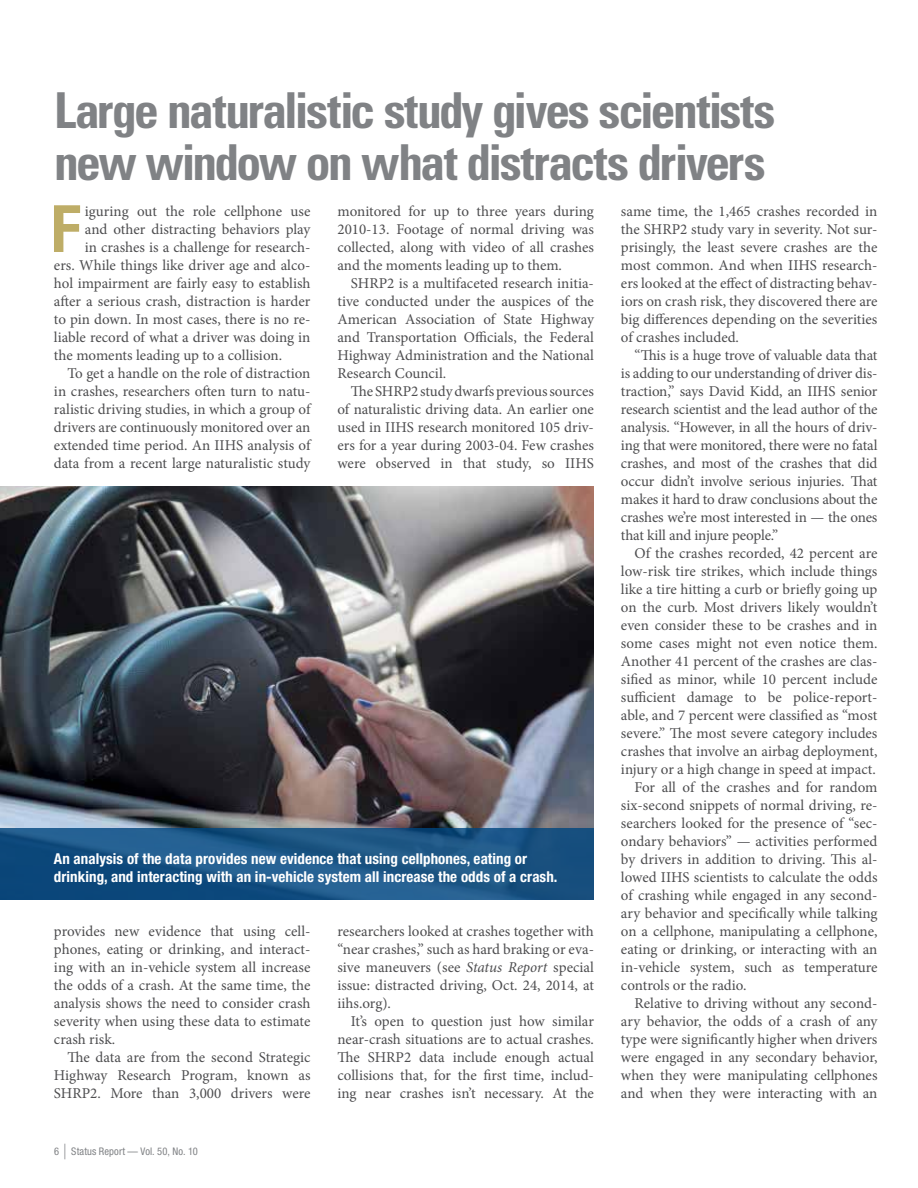
<style>
.page{position:relative;width:918px;height:1188px;background:#fff}
.page>*{position:absolute;margin:0;border:0;box-sizing:border-box;transform-origin:0 0}
.t1{font:700 condensed 65.4px "Helvetica Neue LT Pro";color:#bead67}
.t2{font:700 condensed 49.5px/52.5px "Univers LT Std";letter-spacing:-.045em;color:#808285}
.t3{font:15px/18px "Minion Pro";color:#4d4d4f;text-align:justify}
.t4{font:700 condensed 15px/18px "Helvetica Neue LT Pro";letter-spacing:.005em;color:#fff}
.t5{font:condensed 10.5px "Helvetica Neue LT Pro";letter-spacing:.015em;color:#808285}
.s1{font-style:italic}
.s2{font-size:21px}
</style>
<div class="page">
<img style="left:0;top:486px;width:594px;height:342px">
<svg style="left:0;top:828px;width:594px;height:72px;background:#195485"></svg>
<h2 class="t2" style="left:54px;top:83px;width:723px">Large naturalistic study gives scientists new window on what distracts drivers</h2>
<h1 class="t1" style="left:51px;top:189px;width:32px">F</h1>
<p class="t3" style="left:85px;top:202px;width:227px">iguring out the role cellphone use</p>
<p class="t3" style="left:337px;top:202px;width:258px">monitored for up to three years during 2010-13. Footage of normal driving was collected, along with video of all crashes and the moments leading up to them.</p>
<p class="t3" style="left:337px;top:274px;width:258px;text-indent:14px">SHRP2 is a multifaceted research initia&shy;tive conducted under the auspices of the American Association of State Highway and Transportation Officials, the Federal Highway Administration and the National Research Council.</p>
<p class="t3" style="left:337px;top:382px;width:258px;text-indent:14px">The SHRP2 study dwarfs previous sources of naturalistic driving data. An earlier one used in IIHS research monitored 105 driv&shy;ers for a year during 2003-04. Few crashes were observed in that study, so IIHS</p>
<p class="t3" style="left:621px;top:202px;width:258px">same time, the 1,465 crashes recorded in the SHRP2 study vary in severity. Not sur&shy;prisingly, the least severe crashes are the most common. And when IIHS research&shy;ers looked at the effect of distracting behav&shy;iors on crash risk, they discovered there are big differences depending on the severities of crashes included.</p>
<p class="t3" style="left:621px;top:346px;width:258px;text-indent:14px">“This is a huge trove of valuable data that is adding to our understanding of driver dis&shy;traction,” says David Kidd, an IIHS senior research scientist and the lead author of the analysis. “However, in all the hours of driv&shy;ing that were monitored, there were no fatal crashes, and most of the crashes that did occur didn’t involve serious injuries. That makes it hard to draw conclusions about the crashes we’re most interested in — the ones that kill and injure people.”</p>
<p class="t3" style="left:634px;top:544px;width:245px">Of the crashes recorded, 42 percent are</p>
<p class="t3" style="left:621px;top:562px;width:258px">low-risk tire strikes, which include things</p>
<p class="t3" style="left:621px;top:580px;width:258px">like a tire hitting a curb or briefly going up</p>
<p class="t3" style="left:621px;top:598px;width:258px">on the curb. Most drivers likely wouldn’t</p>
<p class="t3" style="left:621px;top:616px;width:258px">even consider these to be crashes and in</p>
<p class="t3" style="left:621px;top:634px;width:258px">some cases might not even notice them.</p>
<p class="t3" style="left:621px;top:652px;width:258px">Another 41 percent of the crashes are clas-</p>
<p class="t3" style="left:621px;top:670px;width:258px">sified as minor, while 10 percent include</p>
<p class="t3" style="left:621px;top:688px;width:258px">sufficient damage to be police-report-</p>
<p class="t3" style="left:621px;top:706px;width:258px">able, and 7 percent were classified as “most</p>
<p class="t3" style="left:621px;top:724px;width:258px">severe.” The most severe category includes</p>
<p class="t3" style="left:621px;top:742px;width:258px">crashes that involve an airbag deployment,</p>
<p class="t3" style="left:621px;top:760px;width:256px">injury or a high change in speed at impact.</p>
<p class="t3" style="left:634px;top:778px;width:245px">For all of the crashes and for random</p>
<p class="t3" style="left:621px;top:796px;width:258px">six-second snippets of normal driving, re-</p>
<p class="t3" style="left:621px;top:814px;width:258px">searchers looked for the presence of “sec-</p>
<p class="t3" style="left:621px;top:832px;width:258px">ondary behaviors” — activities performed</p>
<p class="t3" style="left:621px;top:850px;width:258px">by drivers in addition to driving. This al-</p>
<p class="t3" style="left:621px;top:868px;width:258px">lowed IIHS scientists to calculate the odds</p>
<p class="t3" style="left:621px;top:886px;width:258px">of crashing while engaged in any second-</p>
<p class="t3" style="left:621px;top:904px;width:258px">ary behavior and specifically while talking</p>
<p class="t3" style="left:621px;top:922px;width:258px">on a cellphone, manipulating a cellphone,</p>
<p class="t3" style="left:621px;top:940px;width:258px">eating or drinking, or interacting with an</p>
<p class="t3" style="left:621px;top:958px;width:258px">in-vehicle system, such as temperature</p>
<p class="t3" style="left:621px;top:976px;width:127px">controls or the radio.</p>
<p class="t3" style="left:634px;top:994px;width:245px">Relative to driving without any second-</p>
<p class="t3" style="left:621px;top:1012px;width:258px">ary behavior, the odds of a crash of any</p>
<p class="t3" style="left:621px;top:1030px;width:258px">type were significantly higher when drivers</p>
<p class="t3" style="left:621px;top:1048px;width:258px">were engaged in any secondary behavior,</p>
<p class="t3" style="left:621px;top:1066px;width:258px">when they were manipulating cellphones</p>
<p class="t3" style="left:621px;top:1084px;width:258px">and when they were interacting with an</p>
<p class="t3" style="left:85px;top:220px;width:227px">and other distracting behaviors play</p>
<p class="t3" style="left:85px;top:238px;width:227px">in crashes is a challenge for research-</p>
<p class="t3" style="left:54px;top:256px;width:258px">ers. While things like driver age and alco-</p>
<p class="t3" style="left:54px;top:274px;width:258px">hol impairment are fairly easy to establish</p>
<p class="t3" style="left:54px;top:292px;width:258px">after a serious crash, distraction is harder</p>
<p class="t3" style="left:54px;top:310px;width:258px">to pin down. In most cases, there is no re-</p>
<p class="t3" style="left:54px;top:328px;width:258px">liable record of what a driver was doing in</p>
<p class="t3" style="left:54px;top:346px;width:230px">the moments leading up to a collision.</p>
<p class="t3" style="left:67px;top:364px;width:245px">To get a handle on the role of distraction</p>
<p class="t3" style="left:54px;top:382px;width:258px">in crashes, researchers often turn to natu-</p>
<p class="t3" style="left:54px;top:400px;width:258px">ralistic driving studies, in which a group of</p>
<p class="t3" style="left:54px;top:418px;width:258px">drivers are continuously monitored over an</p>
<p class="t3" style="left:54px;top:436px;width:258px">extended time period. An IIHS analysis of</p>
<p class="t3" style="left:54px;top:454px;width:258px">data from a recent large naturalistic study</p>
<p class="t4" style="left:54px;top:849px;width:505px">An analysis of the data provides new evidence that using cellphones, eating or drinking, and interacting with an in-vehicle system all increase the odds of a crash.</p>
<p class="t3" style="left:54px;top:922px;width:258px">provides new evidence that using cell&shy;phones, eating or drinking, and interact&shy;ing with an in-vehicle system all increase the odds of a crash. At the same time, the analysis shows the need to consider crash severity when using these data to estimate crash risk.</p>
<p class="t3" style="left:54px;top:1048px;width:258px;text-indent:14px">The data are from the second Strategic Highway Research Program, known as SHRP2. More than 3,000 drivers were</p>
<p class="t3" style="left:337px;top:922px;width:258px">researchers looked at crashes together with “near crashes,” such as hard braking or eva&shy;sive maneuvers (see <span class="s1">Status Report</span> special issue: distracted driving, Oct. 24, 2014, at iihs.org).</p>
<p class="t3" style="left:337px;top:1012px;width:258px;text-indent:14px">It’s open to question just how similar near-crash situations are to actual crashes.<br>The SHRP2 data include enough actual collisions that, for the first time, includ&shy;ing near crashes isn’t necessary. At the</p>
<p class="t5" style="left:54px;top:1145px;width:145px">6 <span class="s2">|</span> Status Report — Vol. 50, No. 10</p>
</div>
